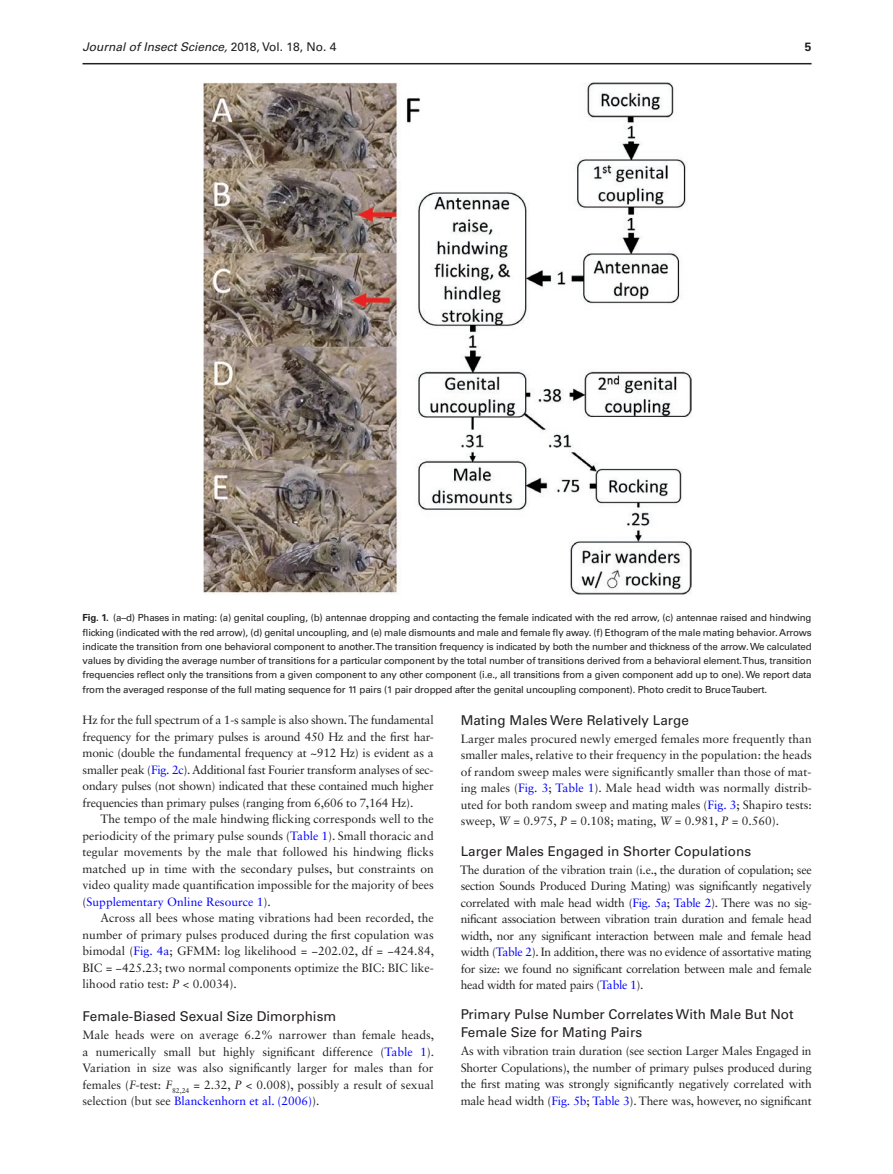
<style>
.page{position:relative;width:893px;height:1174px;background:#fff}
.page>*{position:absolute;margin:0;border:0;box-sizing:border-box;transform-origin:0 0}
.t1{font:13.5px/18px "Univers LT Std";color:#231f20}
.t2{font:12px/16.5px "Sabon LT Std";color:#231f20;text-align:justify}
.t3{font:italic 12px "Univers LT Std";color:#231f20}
.t4{font:700 12px "Univers LT Std";color:#231f20}
.t5{font:9.75px/14.2px "Univers LT Std";letter-spacing:-.02em;color:#231f20;text-align:justify}
.s1{font-style:normal}
.s2{font-weight:700}
.s3{color:#00f}
.s4{font-style:italic}
</style>
<div class="page">
<img style="left:203px;top:82px;width:488px;height:512px">
<hr style="left:82px;top:63px;width:729px;height:1px;background:#231f20">
<p class="t3" style="left:82px;top:40px;width:255px">Journal of Insect Science, <span class="s1">2018, Vol. 18, No. 4</span></p>
<p class="t4" style="left:805px;top:40px;width:8px">5</p>
<p class="t5" style="left:83px;top:611px;width:731px"><span class="s2">Fig. 1.</span> (a–d) Phases in mating: (a) genital coupling, (b) antennae dropping and contacting the female indicated with the red arrow, (c) antennae raised and hindwing flicking (indicated with the red arrow), (d) genital uncoupling, and (e) male dismounts and male and female fly away. (f) Ethogram of the male mating behavior. Arrows indicate the transition from one behavioral component to another. The transition frequency is indicated by both the number and thickness of the arrow. We calculated values by dividing the average number of transitions for a particular component by the total number of transitions derived from a behavioral element. Thus, transition frequencies reflect only the transitions from a given component to any other component (i.e., all transitions from a given component add up to one). We report data from the averaged response of the full mating sequence for 11 pairs (1 pair dropped after the genital uncoupling component). Photo credit to Bruce Taubert.</p>
<p class="t2" style="left:83px;top:712px;width:353px">Hz for the full spectrum of a 1-s sample is also shown. The fundamental frequency for the primary pulses is around 450 Hz and the first har&shy;monic (double the fundamental frequency at ~912 Hz) is evident as a smaller peak (<span class="s3">Fig. 2c</span>). Additional fast Fourier transform analyses of sec&shy;ondary pulses (not shown) indicated that these contained much higher frequencies than primary pulses (ranging from 6,606 to 7,164 Hz).</p>
<p class="t2" style="left:83px;top:811px;width:353px;text-indent:18px">The tempo of the male hindwing flicking corresponds well to the periodicity of the primary pulse sounds (<span class="s3">Table 1</span>). Small thoracic and tegular movements by the male that followed his hindwing flicks matched up in time with the secondary pulses, but constraints on video quality made quantification impossible for the majority of bees (<span class="s3">Supplementary Online Resource 1</span>).</p>
<p class="t2" style="left:83px;top:910px;width:353px;text-indent:18px">Across all bees whose mating vibrations had been recorded, the number of primary pulses produced during the first copulation was bimodal (<span class="s3">Fig. 4a</span>; GFMM: log likelihood = −202.02, df = −424.84, BIC = −425.23; two normal components optimize the BIC: BIC like&shy;lihood ratio test: <span class="s4">P</span> &lt; 0.0034).</p>
<p class="t1" style="left:83px;top:1007px;width:255px">Female-Biased Sexual Size Dimorphism</p>
<p class="t2" style="left:83px;top:1027px;width:353px">Male heads were on average 6.2% narrower than female heads, a numerically small but highly significant difference (<span class="s3">Table 1</span>).<br>Variation in size was also significantly larger for males than for females (<span class="s4">F</span>-test: <span class="s4">F</span><sub>82,24</sub> = 2.32, <span class="s4">P</span> &lt; 0.008), possibly a result of sexual selection (but see <span class="s3">Blanckenhorn et al. (2006)</span>).</p>
<p class="t1" style="left:461px;top:711px;width:230px">Mating Males Were Relatively Large</p>
<p class="t2" style="left:461px;top:730px;width:353px">Larger males procured newly emerged females more frequently than smaller males, relative to their frequency in the population: the heads of random sweep males were significantly smaller than those of mat&shy;ing males (<span class="s3">Fig. 3</span>; <span class="s3">Table 1</span>). Male head width was normally distrib&shy;uted for both random sweep and mating males (<span class="s3">Fig. 3</span>; Shapiro tests: sweep, <span class="s4">W</span> = 0.975, <span class="s4">P</span> = 0.108; mating, <span class="s4">W</span> = 0.981, <span class="s4">P</span> = 0.560).</p>
<p class="t1" style="left:461px;top:841px;width:292px">Larger Males Engaged in Shorter Copulations</p>
<p class="t2" style="left:460px;top:861px;width:353px">The duration of the vibration train (i.e., the duration of copulation; see section Sounds Produced During Mating) was significantly negatively correlated with male head width (<span class="s3">Fig. 5a</span>; <span class="s3">Table 2</span>). There was no sig&shy;nificant association between vibration train duration and female head width, nor any significant interaction between male and female head width (<span class="s3">Table 2</span>). In addition, there was no evidence of assortative mating for size: we found no significant correlation between male and female head width for mated pairs (<span class="s3">Table 1</span>).</p>
<p class="t1" style="left:461px;top:1005px;width:334px">Primary Pulse Number Correlates With Male But Not<br>Female Size for Mating Pairs</p>
<p class="t2" style="left:461px;top:1042px;width:352px">As with vibration train duration (see section Larger Males Engaged in Shorter Copulations), the number of primary pulses produced during the first mating was strongly significantly negatively correlated with male head width (<span class="s3">Fig. 5b</span>; <span class="s3">Table 3</span>). There was, however, no significant</p>
</div>
